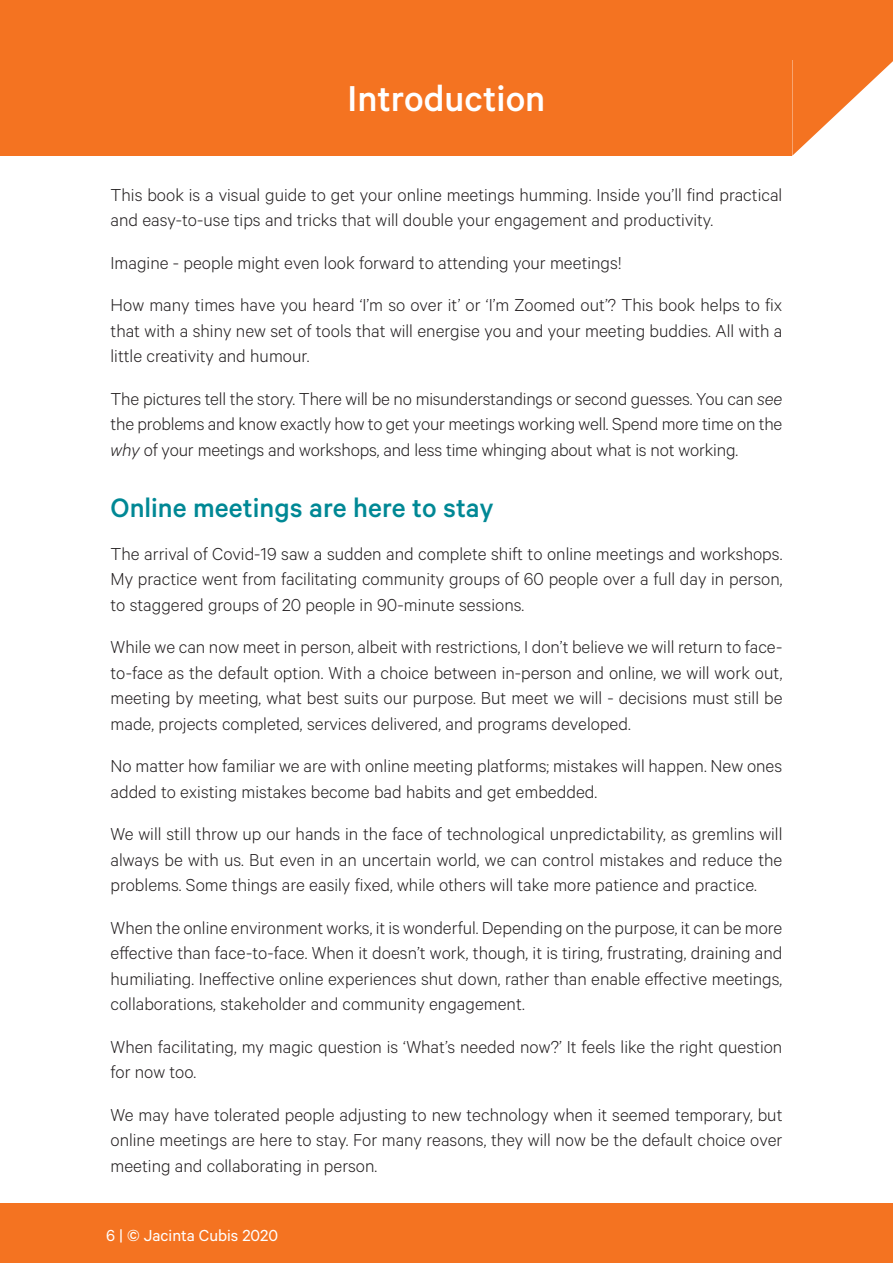
<style>
.page{position:relative;width:893px;height:1263px;background:#fff}
.page>*{position:absolute;margin:0;border:0;box-sizing:border-box;transform-origin:0 0}
.t1{font:500 40.5px "Calibre";color:#fff}
.t2{font:500 30px "Calibre";color:#008895}
.t3{font:300 19.5px/25.5px "Calibre";color:#231f20;text-align:justify}
.t4{font:18px "Calibre";color:#fff}
.s1{font-style:italic}
</style>
<div class="page">
<div style="left:0;top:1203px;width:893px;height:60px;background:#f47321"></div>
<div style="left:0;top:44px;width:792px;height:112px;background:#f47321"></div>
<svg style="left:792px;top:49px;width:101px;height:107px"></svg>
<div style="left:0;top:0;width:893px;height:49px;background:#f47321"></div>
<h1 class="t1" style="left:348px;top:75px;width:199px">Introduction</h1>
<p class="t3" style="left:111px;top:181px;width:673px">This book is a visual guide to get your online meetings humming. Inside you’ll find practical and easy-to-use tips and tricks that will double your engagement and productivity.</p>
<p class="t3" style="left:111px;top:241px;width:673px;line-height:42.5px">Imagine - people might even look forward to attending your meetings!<br>How many times have you heard ‘I’m so over it’ or ‘I’m Zoomed out’? This book helps to fix</p>
<p class="t3" style="left:111px;top:317px;width:673px">that with a shiny new set of tools that will energise you and your meeting buddies. All with a little creativity and humour.</p>
<p class="t3" style="left:111px;top:385px;width:673px">The pictures tell the story. There will be no misunderstandings or second guesses. You can <span class="s1">see </span>the problems and know exactly how to get your meetings working well. Spend more time on the <span class="s1">why</span> of your meetings and workshops, and less time whinging about what is not working.</p>
<h2 class="t2" style="left:111px;top:490px;width:385px">Online meetings are here to stay</h2>
<p class="t3" style="left:111px;top:540px;width:673px">The arrival of Covid-19 saw a sudden and complete shift to online meetings and workshops.<br>My practice went from facilitating community groups of 60 people over a full day in person, to staggered groups of 20 people in 90-minute sessions.</p>
<p class="t3" style="left:111px;top:634px;width:673px">While we can now meet in person, albeit with restrictions, I don’t believe we will return to face&shy;to-face as the default option. With a choice between in-person and online, we will work out, meeting by meeting, what best suits our purpose. But meet we will - decisions must still be made, projects completed, services delivered, and programs developed.</p>
<p class="t3" style="left:111px;top:753px;width:673px">No matter how familiar we are with online meeting platforms; mistakes will happen. New ones added to existing mistakes become bad habits and get embedded.</p>
<p class="t3" style="left:111px;top:821px;width:673px">We will still throw up our hands in the face of technological unpredictability, as gremlins will always be with us. But even in an uncertain world, we can control mistakes and reduce the problems. Some things are easily fixed, while others will take more patience and practice.</p>
<p class="t3" style="left:111px;top:914px;width:673px">When the online environment works, it is wonderful. Depending on the purpose, it can be more effective than face-to-face. When it doesn’t work, though, it is tiring, frustrating, draining and humiliating. Ineffective online experiences shut down, rather than enable effective meetings, collaborations, stakeholder and community engagement.</p>
<p class="t3" style="left:111px;top:1033px;width:673px">When facilitating, my magic question is ‘What’s needed now?’ It feels like the right question for now too.</p>
<p class="t3" style="left:111px;top:1101px;width:673px">We may have tolerated people adjusting to new technology when it seemed temporary, but online meetings are here to stay. For many reasons, they will now be the default choice over meeting and collaborating in person.</p>
<p class="t4" style="left:106px;top:1224px;width:173px">6 | © Jacinta Cubis 2020</p>
</div>
